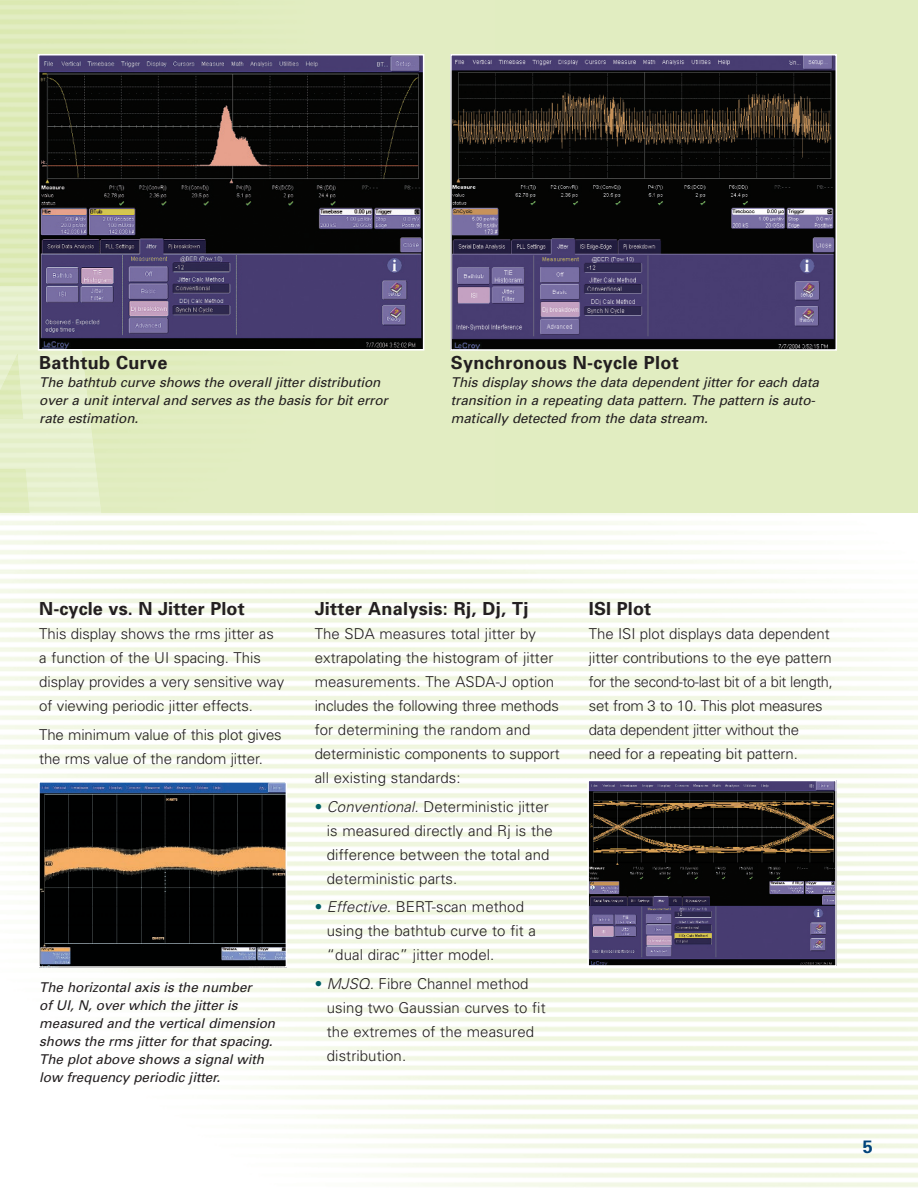
<style>
.page{position:relative;width:918px;height:1188px;background:#fff}
.page>*{position:absolute;margin:0;border:0;box-sizing:border-box;transform-origin:0 0}
.t1{font:700 18px "Univers";letter-spacing:.015em;color:#231f20}
.t2{font:700 18px "Univers";color:#00447b}
.t3{font:300 15px/24px "Univers";color:#231f20}
.t4{font:italic 13.5px/18px "Univers";letter-spacing:-.005em;color:#231f20}
.s1{color:#006065}
.s2{font-style:italic}
</style>
<div class="page">
<div style="left:0;top:0;width:918px;height:530px;background:#e1edc1"></div>
<img style="left:0;top:0;width:425px;height:374px">
<img style="left:0;top:284px;width:101px;height:229px">
<img style="left:0;top:513px;width:918px;height:674px">
<img style="left:41px;top:57px;width:380px;height:291px">
<div style="left:38px;top:54px;width:386px;height:297px;border:2px solid #fff"></div>
<img style="left:453px;top:57px;width:381px;height:291px">
<div style="left:450px;top:54px;width:387px;height:297px;border:2px solid #fff"></div>
<img style="left:590px;top:783px;width:244px;height:181px">
<div style="left:587px;top:780px;width:250px;height:187px;border:2px solid #fff"></div>
<img style="left:41px;top:784px;width:243px;height:181px">
<div style="left:38px;top:781px;width:249px;height:187px;border:2px solid #fff"></div>
<p class="t1" style="left:39px;top:356px;width:130px">Bathtub Curve</p>
<p class="t4" style="left:39px;top:375px;width:353px">The bathtub curve shows the overall jitter distribution over a unit interval and serves as the basis for bit error rate estimation.</p>
<p class="t1" style="left:451px;top:356px;width:229px">Synchronous N-cycle Plot</p>
<p class="t4" style="left:451px;top:375px;width:372px">This display shows the data dependent jitter for each data transition in a repeating data pattern. The pattern is auto&shy;matically detected from the data stream.</p>
<p class="t1" style="left:39px;top:602px;width:207px">N-cycle vs. N Jitter Plot</p>
<p class="t3" style="left:39px;top:623px;width:246px">This display shows the rms jitter as a function of the UI spacing. This display provides a very sensitive way of viewing periodic jitter effects.</p>
<p class="t3" style="left:39px;top:724px;width:244px">The minimum value of this plot gives the rms value of the random jitter.</p>
<p class="t4" style="left:39px;top:979px;width:240px">The horizontal axis is the number<br>of UI, N, over which the j itter is measured and the vertical dimension shows the rms jitter for that spacing.<br>The plot above shows a signal with low frequency periodic jitter.</p>
<p class="t1" style="left:315px;top:602px;width:215px">Jitter Analysis: Rj, Dj, Tj</p>
<p class="t3" style="left:315px;top:623px;width:247px">The SDA measures total jitter by extrapolating the histogram of jitter measurements. The ASDA-J option includes the following three methods for determining the random and deterministic components to support all existing standards:</p>
<p class="t3" style="left:327px;top:796px;width:228px;text-indent:-12px"><span class="s1">•</span> <span class="s2">Conventional.</span> Deterministic jitter is measured directly and Rj is the difference between the total and deterministic parts.</p>
<p class="t3" style="left:327px;top:896px;width:211px;text-indent:-12px"><span class="s1">•</span> <span class="s2">Effective.</span> BERT-scan method using the bathtub curve to fit a “dual dirac” jitter model.</p>
<p class="t3" style="left:327px;top:973px;width:220px;text-indent:-12px"><span class="s1">•</span> <span class="s2">MJSQ.</span> Fibre Channel method using two Gaussian curves to fit the extremes of the measured distribution.</p>
<p class="t1" style="left:589px;top:602px;width:64px">ISI Plot</p>
<p class="t3" style="left:589px;top:623px;width:245px">The ISI plot displays data dependent jitter contributions to the eye pattern for the second-to-last bit of a bit length, set from 3 to 10. This plot measures data dependent jitter without the need for a repeating bit pattern.</p>
<p class="t2" style="left:863px;top:1140px;width:12px">5</p>
</div>
